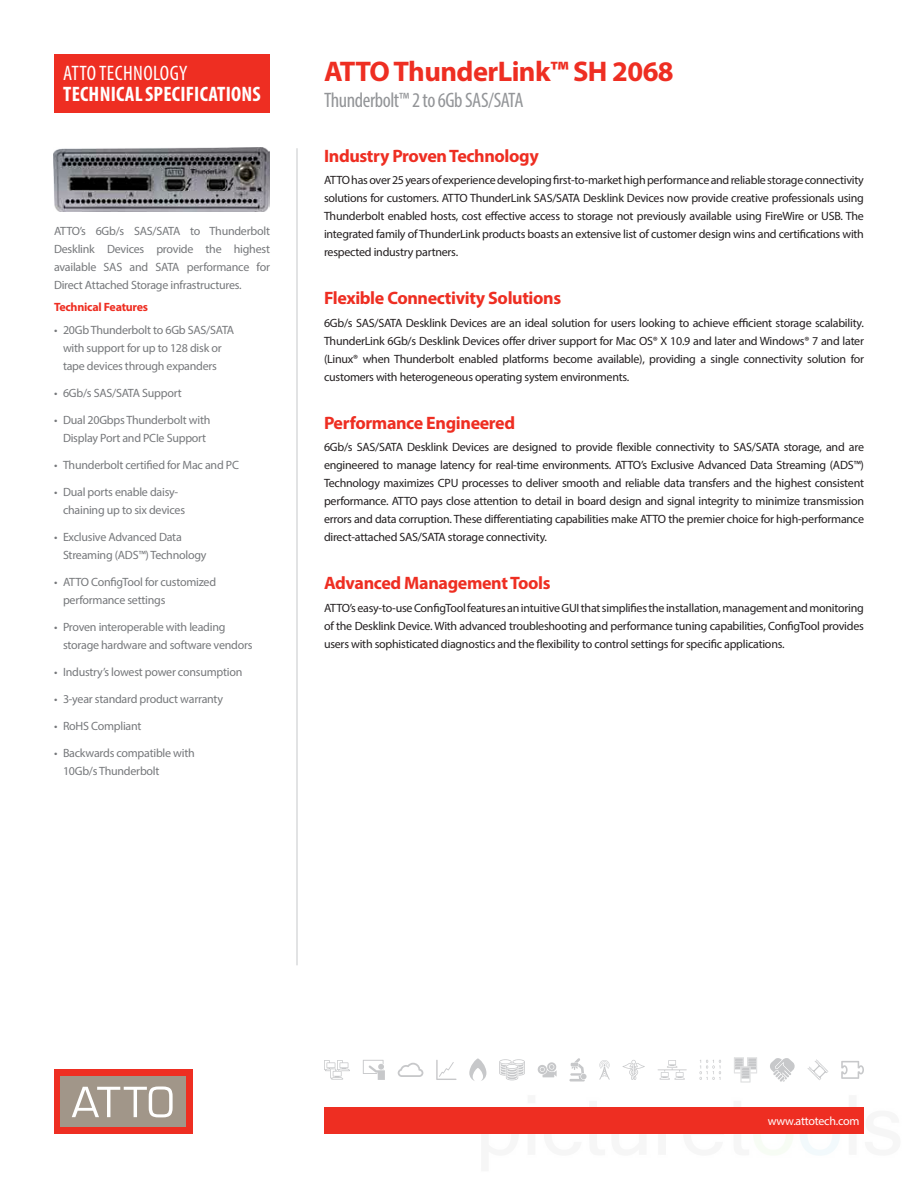
<style>
.page{position:relative;width:918px;height:1188px;background:#fff}
.page>*{position:absolute;margin:0;border:0;box-sizing:border-box;transform-origin:0 0}
.t1{font:700 28.5px "Myriad Pro";letter-spacing:-.02em;color:#ee2e22}
.t2{font:condensed 21px "Myriad Pro";letter-spacing:-.02em;color:#939598}
.t3{font:700 condensed 21px "Myriad Pro";letter-spacing:.01em;color:#fff}
.t4{font:condensed 21px "Myriad Pro";letter-spacing:.02em;color:#fff}
.t5{font:700 18px "Myriad Pro";letter-spacing:-.02em;color:#ee2e22}
.t6{font:12px/18px "Myriad Pro";letter-spacing:-.02em;color:#231f20;text-align:justify}
.t7{font:12px/18px "Myriad Pro";letter-spacing:-.02em;color:#76787b}
.t8{font:700 12px "Myriad Pro";letter-spacing:-.02em;color:#ee2e22}
.t9{font:12px "Myriad Pro";letter-spacing:-.02em;color:#fff}
</style>
<div class="page">
<div style="left:324px;top:1107px;width:540px;height:27px;background:#ee2e22"></div>
<div style="left:54px;top:1070px;width:139px;height:64px;background:#ee2e22"></div>
<div style="left:61px;top:1076px;width:125px;height:51px;background:#a19689"></div>
<svg style="left:72px;top:1087px;width:101px;height:30px"></svg>
<div style="left:54px;top:54px;width:216px;height:58px;background:#ee2e22"></div>
<svg style="left:499px;top:1059px;width:26px;height:21px"></svg>
<svg style="left:734px;top:1057px;width:23px;height:25px"></svg>
<svg style="left:324px;top:1060px;width:26px;height:20px"></svg>
<svg style="left:658px;top:1060px;width:29px;height:20px"></svg>
<svg style="left:622px;top:1060px;width:23px;height:20px"></svg>
<svg style="left:538px;top:1062px;width:19px;height:15px"></svg>
<svg style="left:807px;top:1059px;width:21px;height:21px"></svg>
<svg style="left:436px;top:1060px;width:21px;height:20px"></svg>
<svg style="left:363px;top:1060px;width:22px;height:20px"></svg>
<svg style="left:841px;top:1061px;width:23px;height:18px"></svg>
<svg style="left:469px;top:1058px;width:17px;height:23px"></svg>
<svg style="left:770px;top:1058px;width:25px;height:24px"></svg>
<svg style="left:700px;top:1060px;width:21px;height:20px"></svg>
<svg style="left:398px;top:1063px;width:25px;height:14px"></svg>
<svg style="left:569px;top:1058px;width:18px;height:23px"></svg>
<svg style="left:599px;top:1060px;width:11px;height:20px"></svg>
<hr style="left:297px;top:148px;width:1px;height:817px;background:#c7c8ca">
<img style="left:54px;top:147px;width:216px;height:64px">
<h2 class="t4" style="left:63px;top:61px;width:126px">ATTO TECHNOLOGY</h2>
<h2 class="t3" style="left:63px;top:81px;width:199px">TECHNICAL SPECIFICATIONS</h2>
<p class="t7" style="left:54px;top:221px;width:218px;text-align:justify">ATTO’s 6Gb/s SAS/SATA to Thunderbolt Desklink Devices provide the highest available SAS and SATA performance for Direct Attached Storage infrastructures.</p>
<p class="t8" style="left:54px;top:299px;width:96px">Technical Features</p>
<p class="t7" style="left:63px;top:320px;width:173px;text-indent:-9px">• 20Gb Thunderbolt to 6Gb SAS/SATA with support for up to 128 disk or tape devices through expanders</p>
<p class="t7" style="left:54px;top:383px;width:129px">• 6Gb/s SAS/SATA Support</p>
<p class="t7" style="left:54px;top:410px;width:158px;text-align:center">• Dual 20Gbps Thunderbolt with<br>Display Port and PCIe Support</p>
<p class="t7" style="left:54px;top:455px;width:187px">• Thunderbolt certified for Mac and PC</p>
<p class="t7" style="left:63px;top:482px;width:124px;text-indent:-9px">• Dual ports enable daisy&shy;chaining up to six devices</p>
<p class="t7" style="left:63px;top:527px;width:145px;text-indent:-9px">• Exclusive Advanced Data<br>Streaming (ADS™) Technology</p>
<p class="t7" style="left:63px;top:572px;width:155px;text-indent:-9px">• ATTO ConfigTool for customized performance settings</p>
<p class="t7" style="left:63px;top:617px;width:191px;text-indent:-9px">• Proven interoperable with leading storage hardware and software vendors</p>
<p class="t7" style="left:54px;top:662px;width:190px">• Industry’s lowest power consumption</p>
<p class="t7" style="left:54px;top:689px;width:171px">• 3-year standard product warranty</p>
<p class="t7" style="left:54px;top:716px;width:89px">• RoHS Compliant</p>
<p class="t7" style="left:63px;top:743px;width:133px;text-indent:-9px">• Backwards compatible with<br>10Gb/s Thunderbolt</p>
<h1 class="t1" style="left:324px;top:53px;width:351px">ATTO ThunderLink™ SH 2068</h1>
<h2 class="t2" style="left:324px;top:87px;width:201px">Thunderbolt™ 2 to 6Gb SAS/SATA</h2>
<h3 class="t5" style="left:324px;top:144px;width:216px">Industry Proven Technology</h3>
<p class="t6" style="left:324px;top:171px;width:542px">ATTO has over 25 years of experience developing first-to-market high performance and reliable storage connectivity solutions for customers. ATTO ThunderLink SAS/SATA Desklink Devices now provide creative professionals using Thunderbolt enabled hosts, cost effective access to storage not previously available using FireWire or USB. The integrated family of ThunderLink products boasts an extensive list of customer design wins and certifications with respected industry partners.</p>
<h3 class="t5" style="left:324px;top:286px;width:239px">Flexible Connectivity Solutions</h3>
<p class="t6" style="left:324px;top:314px;width:542px">6Gb/s SAS/SATA Desklink Devices are an ideal solution for users looking to achieve efficient storage scalability.<br>ThunderLink 6Gb/s Desklink Devices offer driver support for Mac OS® X 10.9 and later and Windows® 7 and later (Linux® when Thunderbolt enabled platforms become available), providing a single connectivity solution for customers with heterogeneous operating system environments.</p>
<h3 class="t5" style="left:324px;top:411px;width:193px">Performance Engineered</h3>
<p class="t6" style="left:324px;top:438px;width:542px">6Gb/s SAS/SATA Desklink Devices are designed to provide flexible connectivity to SAS/SATA storage, and are engineered to manage latency for real-time environments. ATTO’s Exclusive Advanced Data Streaming (ADS™)<br>Technology maximizes CPU processes to deliver smooth and reliable data transfers and the highest consistent performance. ATTO pays close attention to detail in board design and signal integrity to minimize transmission errors and data corruption. These differentiating capabilities make ATTO the premier choice for high-performance direct-attached SAS/SATA storage connectivity.</p>
<h3 class="t5" style="left:324px;top:571px;width:228px">Advanced Management Tools</h3>
<p class="t6" style="left:324px;top:599px;width:541px">ATTO’s easy-to-use ConfigTool features an intuitive GUI that simplifies the installation, management and monitoring of the Desklink Device. With advanced troubleshooting and performance tuning capabilities, ConfigTool provides users with sophisticated diagnostics and the flexibility to control settings for specific applications.</p>
<p class="t9" style="left:768px;top:1114px;width:93px">www.attotech.com</p>
</div>
